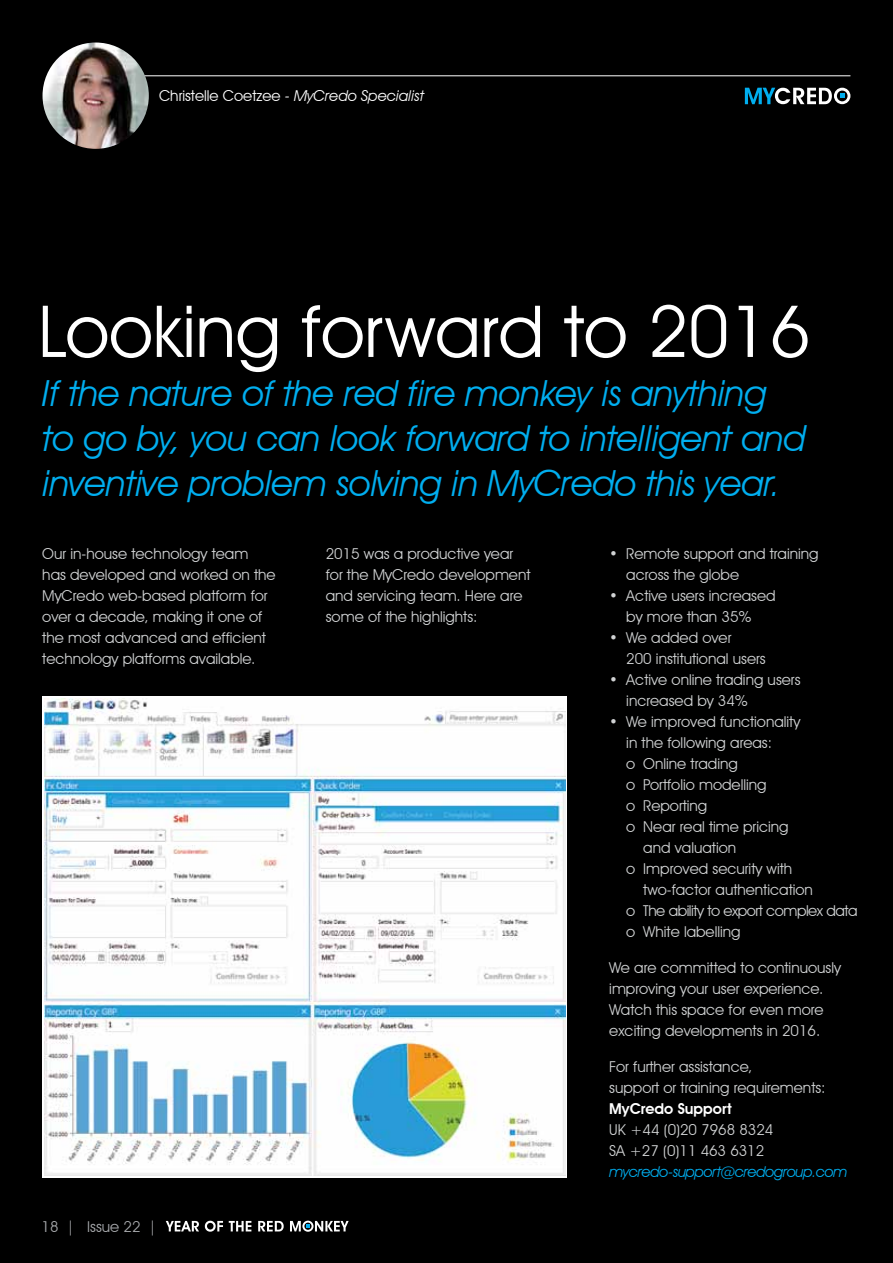
<style>
.page{position:relative;width:893px;height:1263px;background:#000}
.page>*{position:absolute;margin:0;border:0;box-sizing:border-box;transform-origin:0 0}
.t1{font:72px "Avant Garde IT Cby BT";color:#fff}
.t2{font:italic 36px/45px "Avant Garde IT Cby BT";letter-spacing:-.01em;color:#00aeef}
.t3{font:15px/21px "Avant Garde IT Cby BT";color:#d1d3d4}
.t4{font:italic 15px "Avant Garde IT Cby BT";color:#fff}
.t5{font:15px "Avant Garde IT Cby BT";letter-spacing:-.03em;color:#d1d3d4}
.t6{font:italic 15px "Avant Garde IT Cby BT";letter-spacing:-.03em;color:#00aeef}
.t7{font:600 15px "Avant Garde IT Cby BT";color:#fff}
.t8{font:15px "Avant Garde IT Cby BT";color:#a7a9ac}
.s1{font-style:normal}
</style>
<div class="page">
<img style="left:44px;top:699px;width:521px;height:476px">
<svg style="left:166px;top:1221px;width:33px;height:10px"></svg>
<svg style="left:205px;top:1221px;width:18px;height:11px"></svg>
<svg style="left:229px;top:1221px;width:22px;height:10px"></svg>
<svg style="left:258px;top:1221px;width:26px;height:10px"></svg>
<svg style="left:290px;top:1220px;width:59px;height:12px"></svg>
<svg style="left:745px;top:88px;width:105px;height:16px"></svg>
<hr style="left:73px;top:75px;width:777px;height:1px;background:#fff">
<img style="left:43px;top:43px;width:106px;height:106px;border-radius:53px">
<p class="t4" style="left:159px;top:86px;width:266px"><span class="s1">Christelle Coetzee</span> - MyCredo Specialist</p>
<h1 class="t1" style="left:38px;top:288px;width:774px">Looking forward to 2016</h1>
<h2 class="t2" style="left:42px;top:371px;width:765px">If the nature of the red fire monkey is anything to go by, you can look forward to intelligent and inventive problem solving in MyCredo this year.</h2>
<p class="t3" style="left:326px;top:543px;width:206px">2015 was a productive year for the MyCredo development and servicing team. Here are some of the highlights:</p>
<p class="t3" style="left:42px;top:543px;width:235px">Our in-house technology team has developed and worked on the<br>MyCredo web-based platform for over a decade, making it one of the most advanced and efficient technology platforms available.</p>
<p class="t3" style="left:626px;top:543px;width:194px;text-indent:-17px">• Remote support and training across the globe</p>
<p class="t3" style="left:609px;top:585px;width:168px;text-align:center">• Active users increased by more than 35%</p>
<p class="t3" style="left:626px;top:627px;width:141px;text-indent:-17px">• We added over<br>200 institutional users</p>
<p class="t3" style="left:626px;top:669px;width:176px;text-indent:-17px">• Active online trading users increased by 34%</p>
<p class="t3" style="left:609px;top:711px;width:192px">• We improved functionality</p>
<p class="t3" style="left:626px;top:732px;width:147px">in the following areas:</p>
<p class="t3" style="left:626px;top:753px;width:113px">o Online trading</p>
<p class="t3" style="left:626px;top:774px;width:142px">o Portfolio modelling</p>
<p class="t3" style="left:626px;top:795px;width:83px">o Reporting</p>
<p class="t3" style="left:626px;top:816px;width:164px">o Near real time pricing</p>
<p class="t3" style="left:643px;top:837px;width:94px">and valuation</p>
<p class="t3" style="left:626px;top:858px;width:167px">o Improved security with</p>
<p class="t3" style="left:643px;top:879px;width:171px">two-factor authentication</p>
<p class="t5" style="left:626px;top:901px;width:233px">o The ability to export complex data</p>
<p class="t3" style="left:626px;top:921px;width:116px">o White labelling</p>
<p class="t3" style="left:609px;top:957px;width:233px">We are committed to continuously improving your user experience.<br>Watch this space for even more exciting developments in 2016.</p>
<p class="t3" style="left:609px;top:1056px;width:218px">For further assistance,<br>support or training requirements:</p>
<p class="t7" style="left:609px;top:1100px;width:124px">MyCredo Support</p>
<p class="t3" style="left:609px;top:1119px;width:166px">UK +44 (0)20 7968 8324<br>SA +27 (0)11 463 6312</p>
<p class="t6" style="left:609px;top:1162px;width:240px">mycredo-support@credogroup.com</p>
<p class="t8" style="left:42px;top:1217px;width:116px">18 | Issue 22 |</p>
</div>
